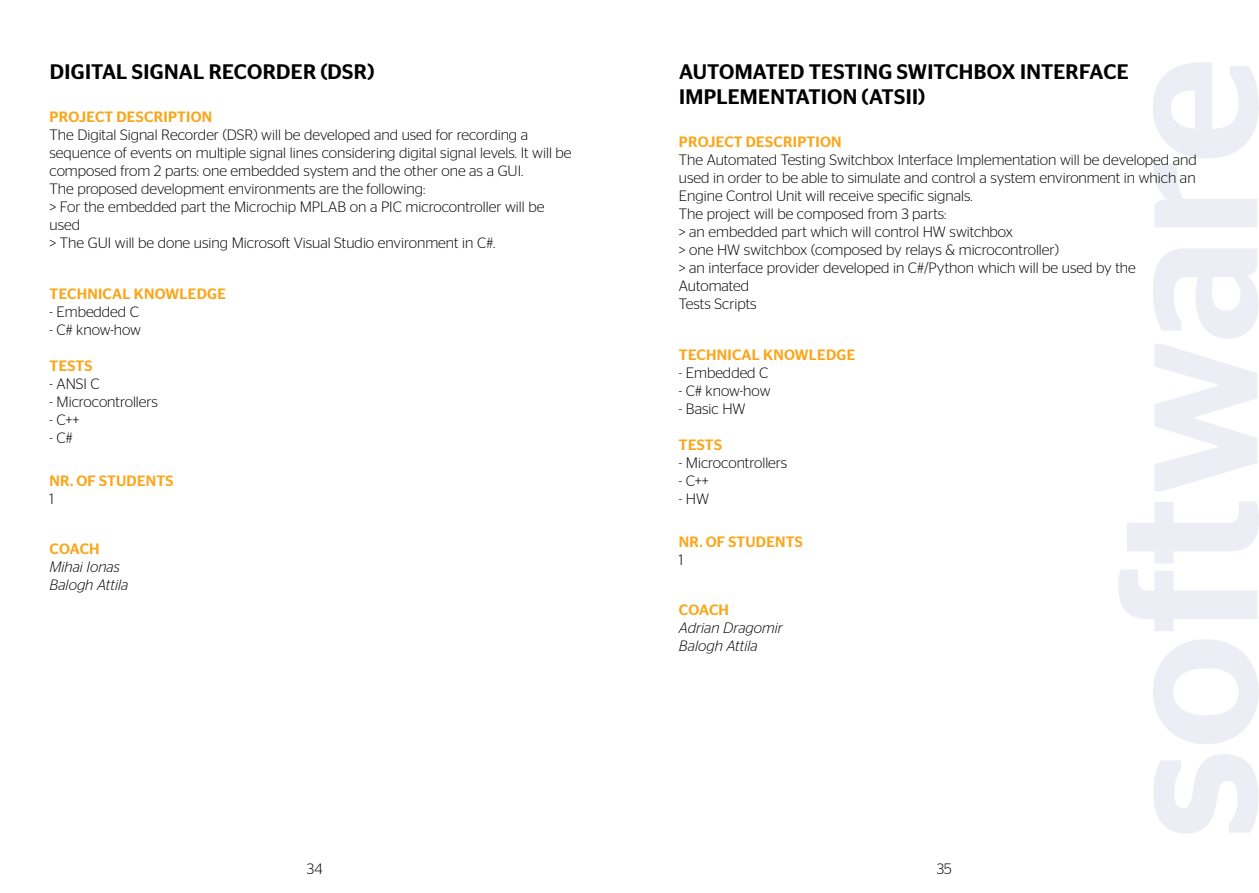
<style>
.page{position:relative;width:1259px;height:893px;background:#fff}
.page>*{position:absolute;margin:0;border:0;box-sizing:border-box;transform-origin:0 0}
.t1{font:500 21px/25.2px "Continental Stag Sans";letter-spacing:.01em;color:#000}
.t2{font:300 15px/18px "Continental Stag Sans";color:#000}
.t3{font:500 15px "Continental Stag Sans";letter-spacing:.02em;color:#faa61a}
.t4{font:italic 300 15px/18px "Continental Stag Sans";color:#000}
</style>
<div class="page">
<svg style="left:1153px;top:754px;width:105px;height:79px"></svg>
<svg style="left:1153px;top:639px;width:105px;height:105px"></svg>
<svg style="left:1118px;top:569px;width:139px;height:62px"></svg>
<svg style="left:1127px;top:502px;width:132px;height:61px"></svg>
<svg style="left:1153px;top:248px;width:105px;height:243px"></svg>
<svg style="left:1153px;top:62px;width:105px;height:165px"></svg>
<h1 class="t1" style="left:50px;top:59px;width:326px">DIGITAL SIGNAL RECORDER (DSR)</h1>
<p class="t3" style="left:50px;top:108px;width:164px">PROJECT DESCRIPTION</p>
<p class="t2" style="left:49px;top:126px;width:523px">The Digital Signal Recorder (DSR) will be developed and used for recording a sequence of events on multiple signal lines considering digital signal levels. It will be composed from 2 parts: one embedded system and the other one as a GUI.<br>The proposed development environments are the following:<br>&gt; For the embedded part the Microchip MPLAB on a PIC microcontroller will be used<br>&gt; The GUI will be done using Microsoft Visual Studio environment in C#.</p>
<p class="t3" style="left:50px;top:285px;width:178px">TECHNICAL KNOWLEDGE</p>
<p class="t2" style="left:49px;top:302px;width:91px">- Embedded C</p>
<p class="t2" style="left:49px;top:320px;width:93px">- C# know-how</p>
<p class="t3" style="left:50px;top:357px;width:45px">TESTS</p>
<p class="t2" style="left:49px;top:374px;width:52px">- ANSI C</p>
<p class="t2" style="left:49px;top:392px;width:110px">- Microcontrollers</p>
<p class="t2" style="left:49px;top:410px;width:32px">- C++</p>
<p class="t2" style="left:49px;top:428px;width:25px">- C#</p>
<p class="t3" style="left:50px;top:472px;width:125px">NR. OF STUDENTS</p>
<p class="t2" style="left:49px;top:489px;width:6px">1</p>
<p class="t3" style="left:50px;top:540px;width:51px">COACH</p>
<p class="t4" style="left:49px;top:558px;width:80px">Mihai Ionas<br>Balogh Attila</p>
<h1 class="t1" style="left:679px;top:59px;width:451px">AUTOMATED TESTING SWITCHBOX INTERFACE<br>IMPLEMENTATION (ATSII)</h1>
<p class="t3" style="left:679px;top:133px;width:164px">PROJECT DESCRIPTION</p>
<p class="t2" style="left:679px;top:151px;width:519px">The Automated Testing Switchbox Interface Implementation will be developed and used in order to be able to simulate and control a system environment in which an Engine Control Unit will receive specific signals.<br>The project will be composed from 3 parts:<br>&gt; an embedded part which will control HW switchbox<br>&gt; one HW switchbox (composed by relays &amp; microcontroller)<br>&gt; an interface provider developed in C#/Python which will be used by the Automated<br>Tests Scripts</p>
<p class="t3" style="left:679px;top:346px;width:178px">TECHNICAL KNOWLEDGE</p>
<p class="t2" style="left:679px;top:363px;width:91px">- Embedded C</p>
<p class="t2" style="left:679px;top:381px;width:93px">- C# know-how</p>
<p class="t2" style="left:679px;top:399px;width:68px">- Basic HW</p>
<p class="t3" style="left:679px;top:436px;width:45px">TESTS</p>
<p class="t2" style="left:679px;top:453px;width:110px">- Microcontrollers</p>
<p class="t2" style="left:679px;top:471px;width:32px">- C++</p>
<p class="t2" style="left:679px;top:489px;width:32px">- HW</p>
<p class="t3" style="left:679px;top:533px;width:125px">NR. OF STUDENTS</p>
<p class="t2" style="left:679px;top:550px;width:6px">1</p>
<p class="t3" style="left:679px;top:601px;width:51px">COACH</p>
<p class="t4" style="left:679px;top:619px;width:106px">Adrian Dragomir<br>Balogh Attila</p>
<p class="t2" style="left:307px;top:860px;width:17px">34</p>
<p class="t2" style="left:936px;top:860px;width:17px">35</p>
</div>
